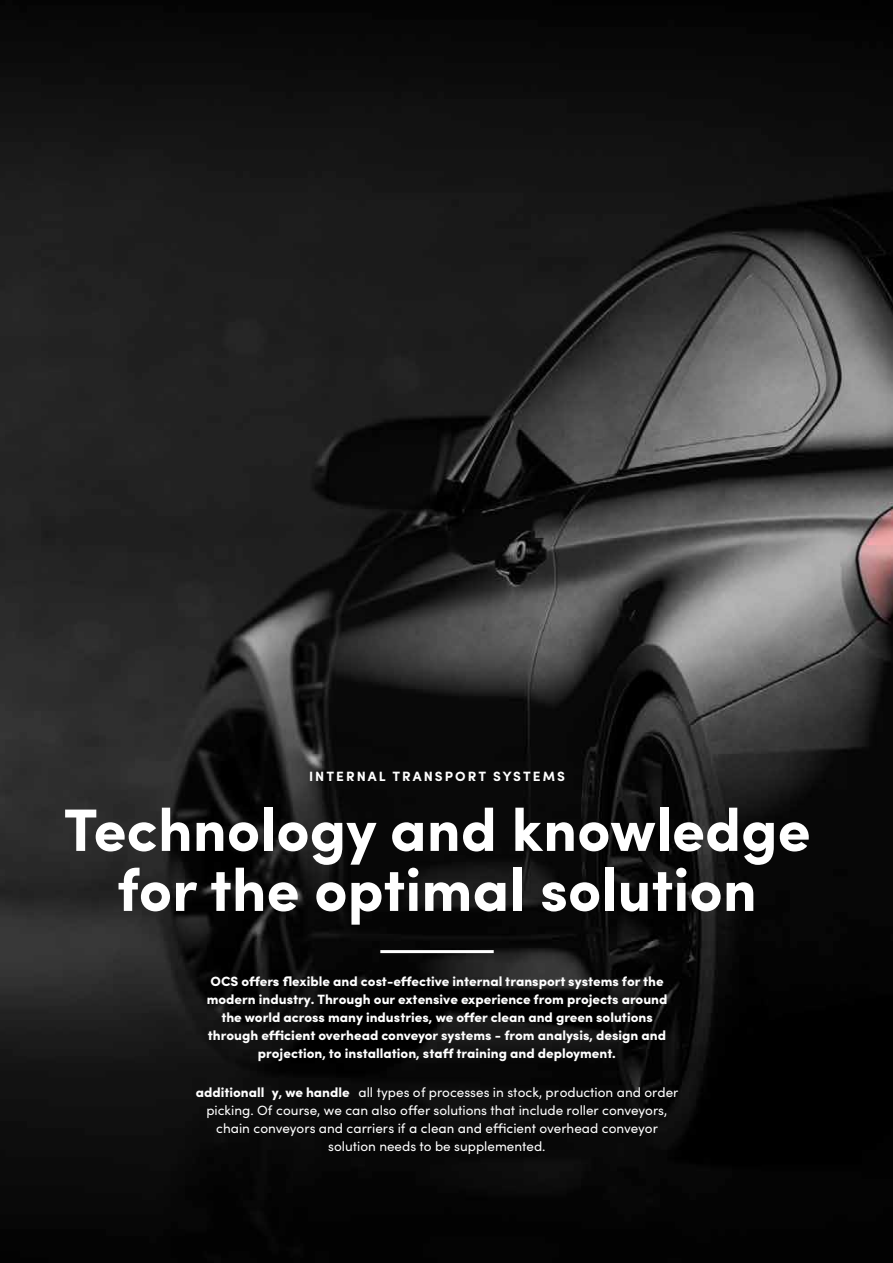
<style>
.page{position:relative;width:893px;height:1263px;background:#fff}
.page>*{position:absolute;margin:0;border:0;box-sizing:border-box;transform-origin:0 0}
.t1{font:700 60px/60px "Sofia Pro";color:#fff;text-align:center}
.t2{font:900 13.5px "Sofia Pro";color:#fff}
.t3{font:13.5px/18px "Sofia Pro";color:#fff;text-align:center}
.t4{font:700 13.5px "Sofia Pro";letter-spacing:.15em;color:#fff}
.s1{font-weight:900}
</style>
<div class="page">
<img style="left:0;top:0;width:893px;height:1263px">
<hr style="left:380px;top:950px;width:114px;height:3px;background:#fff">
<p class="t4" style="left:309px;top:766px;width:257px">INTERNAL TRANSPORT SYSTEMS</p>
<p class="t1" style="left:63px;top:796px;width:749px">Technology and knowledge for the optimal solution</p>
<p class="t2" style="left:210px;top:971px;width:455px">OCS offers flexible and cost-effective internal transport systems for the</p>
<p class="t2" style="left:207px;top:989px;width:462px">modern industry. Through our extensive experience from projects around</p>
<p class="t2" style="left:221px;top:1007px;width:433px">the world across many industries, we offer clean and green solutions</p>
<p class="t2" style="left:208px;top:1025px;width:460px">through efficient overhead conveyor systems - from analysis, design and</p>
<p class="t2" style="left:258px;top:1043px;width:359px">projection, to installation, staff training and deployment.</p>
<p class="t3" style="left:196px;top:1082px;width:484px"><span class="s1">additionall y, we handle</span> all types of processes in stock, production and order picking. Of course, we can also offer solutions that include roller conveyors, chain conveyors and carriers if a clean and efficient overhead conveyor solution needs to be supplemented.</p>
</div>
